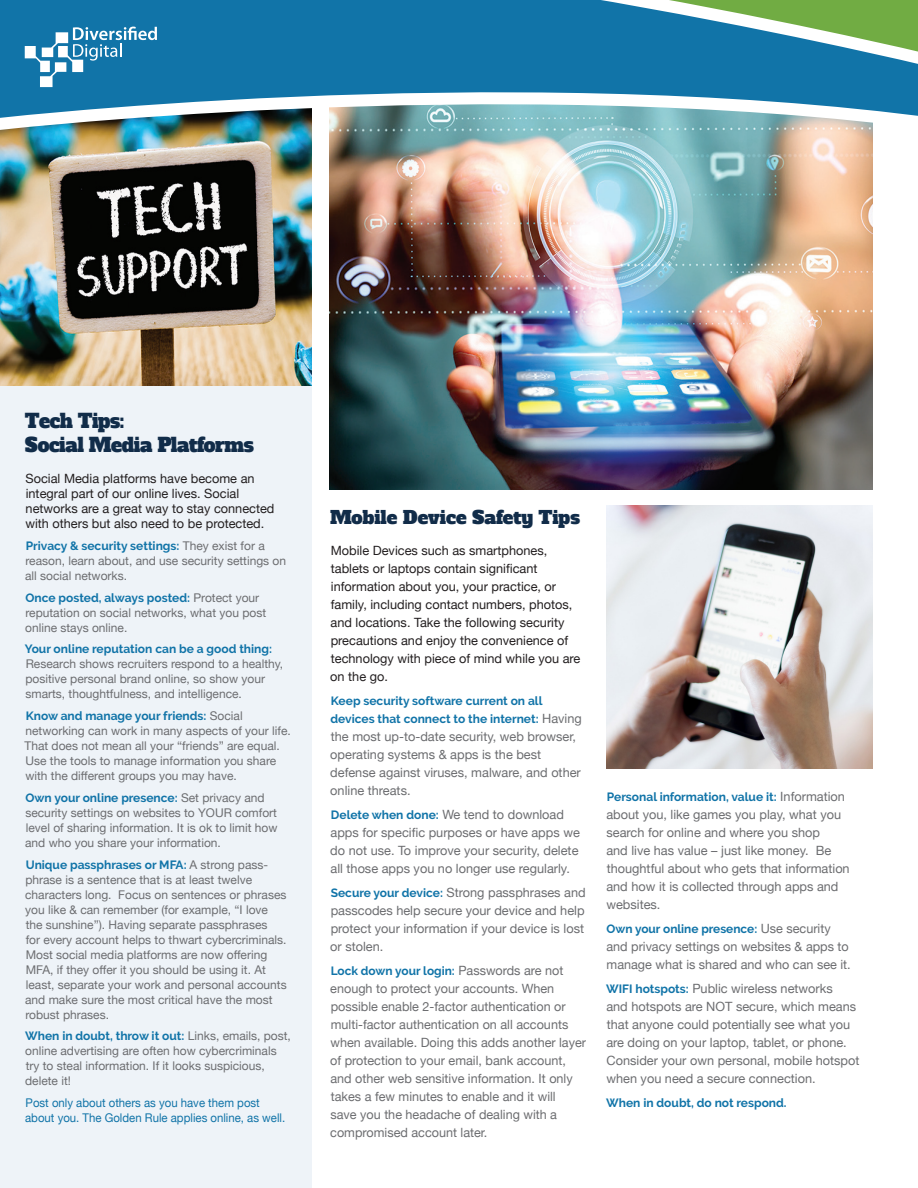
<style>
.page{position:relative;width:918px;height:1188px;background:#fff}
.page>*{position:absolute;margin:0;border:0;box-sizing:border-box;transform-origin:0 0}
.t1{font:19.5px/23.4px "Alfa Slab One";letter-spacing:-.02em;color:#112c49}
.t2{font:18px "Alfa Slab One";color:#112c49}
.Body_Copy_Updated{font:12.75px/18px "Helvetica Neue";color:#6c6d70}
.Body_Copy_Updated-2{font:12.75px/18px "Helvetica Neue";color:#231f20}
.t3{font:12px/15px "Helvetica Neue";color:#6c6d70}
.Body_Copy_Updated-3{font:700 12px/18px "Raleway";color:#1174a8}
.Body_Copy{font:12px/15px "Helvetica Neue";color:#1174a8;scale:.95 1}
.s1{font-family:"Raleway";font-weight:700;color:#1174a8}
.s2{font-family:"Helvetica Neue";font-weight:400;font-size:12.75px;color:#6c6d70}
.s3{font-family:"Raleway";font-weight:700;font-size:12px;color:#1174a8}
</style>
<div class="page">
<img style="left:330px;top:146px;width:543px;height:343px">
<div style="left:0;top:103px;width:312px;height:1085px;background:#eef3f8"></div>
<img style="left:0;top:139px;width:312px;height:247px">
<img style="left:606px;top:506px;width:267px;height:263px">
<svg style="left:3px;top:0;width:915px;height:146px"></svg>
<svg style="left:25px;top:27px;width:132px;height:60px"></svg>
<p class="t1" style="left:25px;top:410px;width:231px">Tech Tips:<br>Social Media Platforms</p>
<p class="Body_Copy_Updated-2" style="left:25px;top:472px;width:251px;line-height:15px">Social Media platforms have become an integral part of our online lives. Social networks are a great way to stay connected with others but also need to be protected.</p>
<p class="t3" style="left:25px;top:539px;width:263px"><span class="s1">Privacy &amp; security settings:</span> They exist for a reason, learn about, and use security settings on all social networks.</p>
<p class="t3" style="left:25px;top:590px;width:243px"><span class="s1">Once posted, always posted:</span> Protect your reputation on social networks, what you post online stays online.</p>
<p class="t3" style="left:25px;top:642px;width:260px"><span class="s1">Your online reputation can be a good thing:<br></span>Research shows recruiters respond to a healthy, positive personal brand online, so show your smarts, thoughtfulness, and intelligence.</p>
<p class="t3" style="left:24px;top:709px;width:268px"><span class="s1">Know and manage your friends:</span> Social networking can work in many aspects of your life.<br>That does not mean all your “friends” are equal.<br>Use the tools to manage information you share with the different groups you may have.</p>
<p class="t3" style="left:25px;top:791px;width:254px"><span class="s1">Own your online presence:</span> Set privacy and security settings on websites to YOUR comfort level of sharing information. It is ok to limit how and who you share your information.</p>
<p class="t3" style="left:25px;top:857px;width:263px"><span class="s1">Unique passphrases or MFA:</span> A strong pass&shy;phrase is a sentence that is at least twelve characters long. Focus on sentences or phrases you like &amp; can remember (for example, “I love the sunshine”). Having separate passphrases<br>for every account helps to thwart cybercriminals.<br>Most social media platforms are now offering MFA, if they offer it you should be using it. At least, separate your work and personal accounts and make sure the most critical have the most robust phrases.</p>
<p class="t3" style="left:25px;top:1029px;width:267px"><span class="s1">When in doubt, throw it out:</span> Links, emails, post, online advertising are often how cybercriminals try to steal information. If it looks suspicious, delete it!</p>
<p class="Body_Copy" style="left:25px;top:1096px;width:275px">Post only about others as you have them post about you. The Golden Rule applies online, as well.</p>
<p class="t2" style="left:330px;top:506px;width:251px">Mobile Device Safety Tips</p>
<p class="Body_Copy_Updated-2" style="left:330px;top:542px;width:252px">Mobile Devices such as smartphones, tablets or laptops contain significant information about you, your practice, or family, including contact numbers, photos, and locations. Take the following security precautions and enjoy the convenience of technology with piece of mind while you are on the go.</p>
<p class="Body_Copy_Updated-3" style="left:330px;top:692px;width:253px">Keep security software current on all devices that connect to the internet: <span class="s2">Having</span></p>
<p class="Body_Copy_Updated" style="left:330px;top:728px;width:252px">the most up-to-date security, web browser, operating systems &amp; apps is the best defense against viruses, malware, and other online threats.</p>
<p class="Body_Copy_Updated" style="left:330px;top:806px;width:251px"><span class="s3">Delete when done:</span> We tend to download apps for specific purposes or have apps we do not use. To improve your security, delete all those apps you no longer use regularly.</p>
<p class="Body_Copy_Updated" style="left:330px;top:884px;width:257px"><span class="s3">Secure your device:</span> Strong passphrases and passcodes help secure your device and help protect your information if your device is lost or stolen.</p>
<p class="Body_Copy_Updated-3" style="left:331px;top:962px;width:234px">Lock down your login: <span class="s2">Passwords are not</span></p>
<p class="Body_Copy_Updated" style="left:330px;top:980px;width:257px">enough to protect your accounts. When possible enable 2-factor authentication or multi-factor authentication on all accounts when available. Doing this adds another layer of protection to your email, bank account, and other web sensitive information. It only takes a few minutes to enable and it will<br>save you the headache of dealing with a compromised account later.</p>
<p class="Body_Copy_Updated-3" style="left:607px;top:788px;width:240px">Personal information, value it: <span class="s2">Information</span></p>
<p class="Body_Copy_Updated" style="left:606px;top:806px;width:245px">about you, like games you play, what you search for online and where you shop<br>and live has value – just like money. Be thoughtful about who gets that information and how it is collected through apps and websites.</p>
<p class="Body_Copy_Updated-3" style="left:606px;top:920px;width:226px">Own your online presence: <span class="s2">Use security</span></p>
<p class="Body_Copy_Updated" style="left:606px;top:938px;width:246px">and privacy settings on websites &amp; apps to manage what is shared and who can see it.</p>
<p class="Body_Copy_Updated" style="left:606px;top:980px;width:255px"><span class="s3">WIFI hotspots:</span> Public wireless networks<br>and hotspots are NOT secure, which means that anyone could potentially see what you are doing on your laptop, tablet, or phone.<br>Consider your own personal, mobile hotspot when you need a secure connection.</p>
<p class="Body_Copy_Updated-3" style="left:606px;top:1094px;width:182px">When in doubt, do not respond.</p>
</div>
